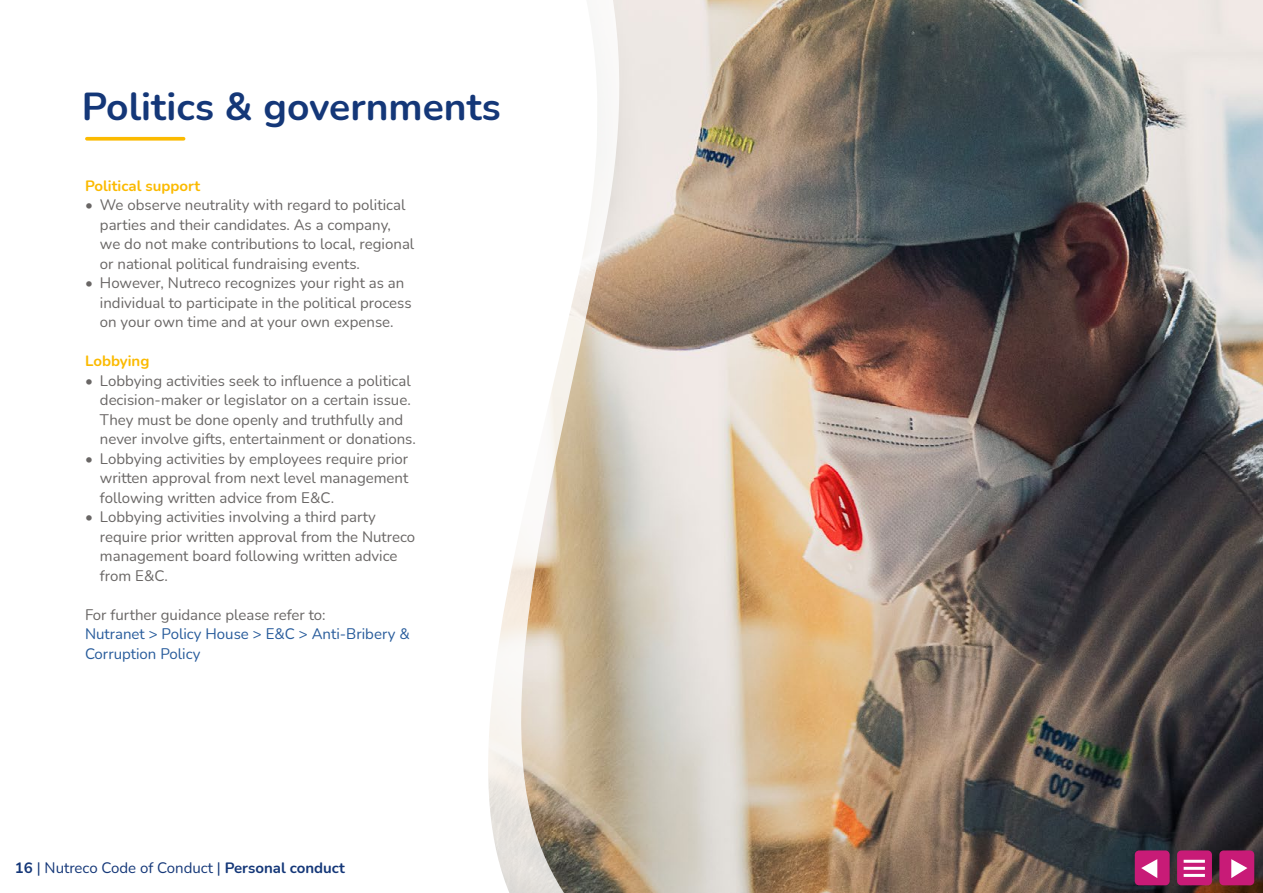
<style>
.page{position:relative;width:1263px;height:893px;background:#fff}
.page>*{position:absolute;margin:0;border:0;box-sizing:border-box;transform-origin:0 0}
.t1{font:700 39px "Nunito";color:#143778}
.t2{font:15px/19.5px "Nunito";color:#696665}
.t3{font:15px/19.5px "Nunito";color:#275b9b}
.t4{font:15px "Nunito";color:#143778}
.t5{font:700 15px "Nunito";color:#fbba00}
.s1{font-weight:700}
</style>
<div class="page">
<img style="left:622px;top:0;width:641px;height:893px">
<svg style="left:599px;top:0;width:23px;height:893px"></svg>
<svg style="left:85px;top:71px;width:514px;height:822px"></svg>
<svg style="left:87px;top:137px;width:97px;height:4px"></svg>
<svg style="left:1190px;top:850px;width:22px;height:36px"></svg>
<div style="left:1134px;top:850px;width:56px;height:43px;background:#000;opacity:.75"></div>
<svg style="left:1132px;top:848px;width:39px;height:41px;background:#a23472"></svg>
<div style="left:1219px;top:850px;width:44px;height:43px;background:#000;opacity:.75"></div>
<svg style="left:1217px;top:848px;width:39px;height:41px;background:#a9336d"></svg>
<h1 class="t1" style="left:82px;top:79px;width:420px">Politics &amp; governments</h1>
<p class="t5" style="left:85px;top:175px;width:117px">Political support</p>
<p class="t2" style="left:100px;top:194px;width:316px;text-indent:-15px">• We observe neutrality with regard to political parties and their candidates. As a company, we do not make contributions to local, regional or national political fundraising events.</p>
<p class="t2" style="left:100px;top:272px;width:313px;text-indent:-15px">• However, Nutreco recognizes your right as an individual to participate in the political process on your own time and at your own expense.</p>
<p class="t5" style="left:85px;top:350px;width:66px">Lobbying</p>
<p class="t2" style="left:100px;top:370px;width:317px;text-indent:-15px">• Lobbying activities seek to influence a political decision-maker or legislator on a certain issue.<br>They must be done openly and truthfully and never involve gifts, entertainment or donations.</p>
<p class="t2" style="left:100px;top:448px;width:310px;text-align:justify;text-indent:-15px">• Lobbying activities by employees require prior written approval from next level management following written advice from E&amp;C.</p>
<p class="t2" style="left:100px;top:506px;width:317px;text-indent:-15px">• Lobbying activities involving a third party require prior written approval from the Nutreco management board following written advice from E&amp;C.</p>
<p class="t2" style="left:85px;top:604px;width:242px">For further guidance please refer to:</p>
<p class="t3" style="left:85px;top:623px;width:326px">Nutranet &gt; Policy House &gt; E&amp;C &gt; Anti-Bribery &amp;<br>Corruption Policy</p>
<p class="t4" style="left:15px;top:857px;width:331px"><span class="s1">16</span> | Nutreco Code of Conduct | <span class="s1">Personal conduct</span></p>
</div>
